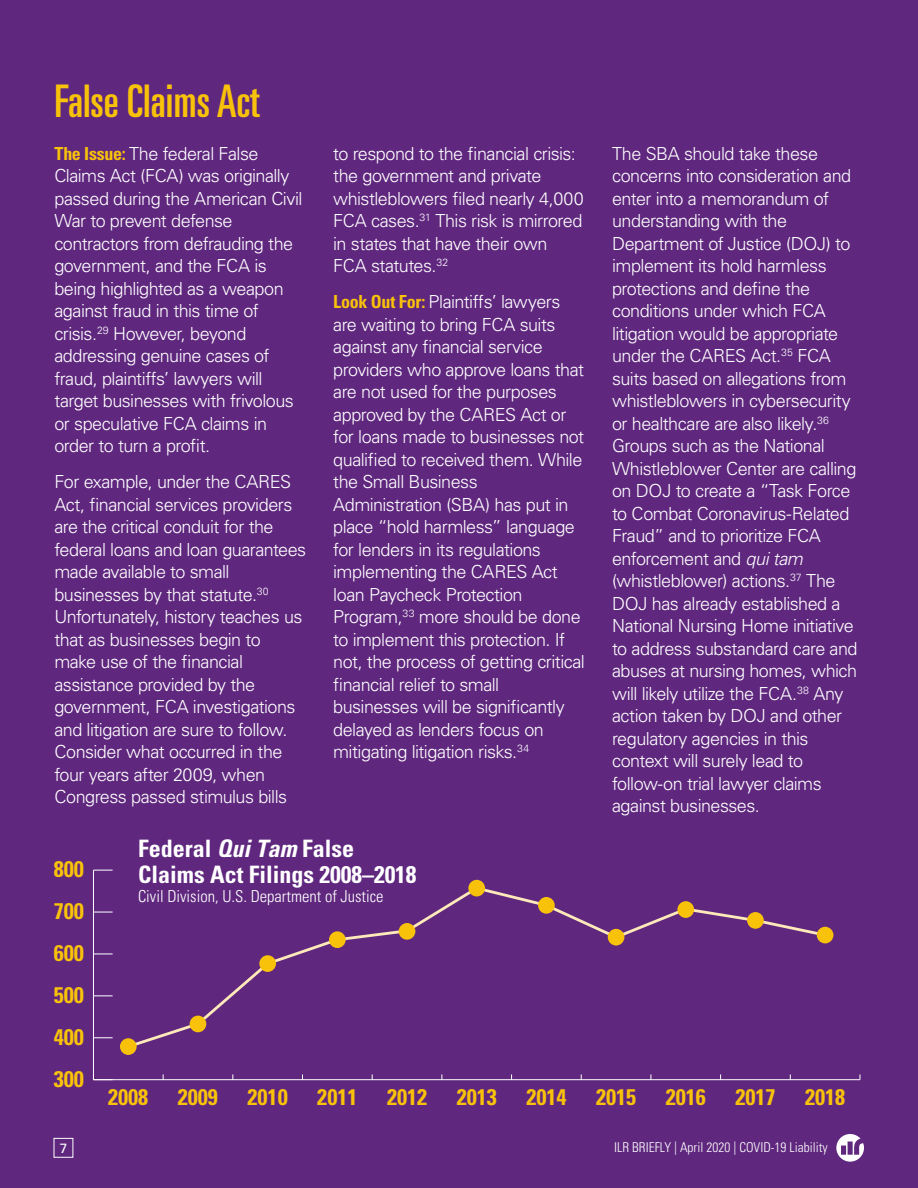
<style>
.page{position:relative;width:918px;height:1188px;background:#5f277e}
.page>*{position:absolute;margin:0;border:0;box-sizing:border-box;transform-origin:0 0}
.t1{font:45px "Univers LT Pro Ult Cond";color:#f9c20a}
.t2{font:700 condensed 24px/25.5px "Univers LT Pro";color:#fff}
.t3{font:700 condensed 22.5px "Univers LT Pro";color:#f9c20a}
.t4{font:300 18px/22.5px "Univers LT Pro 45";letter-spacing:-.03em;color:#fff}
.t5{font:300 condensed 16.5px "Univers LT Pro";color:#fff}
.t6{font:300 condensed 13.5px "Univers LT Pro";color:#fff}
.t7{font:13.5px "Univers LT Pro 55 Roman";color:#fff}
.s1{font-family:"Univers LT Std";font-weight:700;font-stretch:condensed;color:#f9c20a}
.s2{font-style:italic}
</style>
<div class="page">
<svg style="left:836px;top:1134px;width:28px;height:28px"></svg>
<div style="left:54px;top:1138px;width:19px;height:20px;border:1px solid #fff"></div>
<hr style="left:93px;top:1079px;width:767px;height:1px;background:#fff">
<hr style="left:93px;top:870px;width:1px;height:210px;background:#fff">
<svg style="left:94px;top:1037px;width:19px;height:1px"></svg>
<svg style="left:94px;top:996px;width:19px;height:1px"></svg>
<svg style="left:94px;top:954px;width:19px;height:1px"></svg>
<svg style="left:94px;top:912px;width:19px;height:1px"></svg>
<svg style="left:93px;top:870px;width:20px;height:1px"></svg>
<svg style="left:125px;top:884px;width:702px;height:162px"></svg>
<div style="left:120px;top:1038px;width:17px;height:17px;background:#f9c20a;border-radius:50%"></div>
<div style="left:190px;top:1016px;width:16px;height:16px;background:#f9c20a;border-radius:50%"></div>
<div style="left:259px;top:955px;width:17px;height:17px;background:#f9c20a;border-radius:50%"></div>
<div style="left:329px;top:931px;width:17px;height:17px;background:#f9c20a;border-radius:50%"></div>
<div style="left:399px;top:923px;width:16px;height:17px;background:#f9c20a;border-radius:50%"></div>
<div style="left:468px;top:880px;width:17px;height:16px;background:#f9c20a;border-radius:50%"></div>
<div style="left:538px;top:897px;width:17px;height:17px;background:#f9c20a;border-radius:50%"></div>
<div style="left:608px;top:929px;width:16px;height:17px;background:#f9c20a;border-radius:50%"></div>
<div style="left:677px;top:901px;width:17px;height:17px;background:#f9c20a;border-radius:50%"></div>
<div style="left:817px;top:927px;width:16px;height:16px;background:#f9c20a;border-radius:50%"></div>
<div style="left:747px;top:912px;width:17px;height:17px;background:#f9c20a;border-radius:50%"></div>
<h1 class="t1" style="left:54px;top:70px;width:206px">False Claims Act</h1>
<p class="t4" style="left:54px;top:141px;width:250px"><span class="s1">The Issue:</span> The federal False<br>Claims Act (FCA) was originally passed during the American Civil<br>War to prevent defense contractors from defrauding the government, and the FCA is being highlighted as a weapon against fraud in this time of crisis.<sup>29</sup> However, beyond addressing genuine cases of fraud, plaintiffs’ lawyers will target businesses with frivolous or speculative FCA claims in order to turn a profit.</p>
<p class="t4" style="left:54px;top:470px;width:253px">For example, under the CARES<br>Act, financial services providers are the critical conduit for the federal loans and loan guarantees made available to small businesses by that statute.<sup>30<br></sup>Unfortunately, history teaches us that as businesses begin to make use of the financial assistance provided by the government, FCA investigations and litigation are sure to follow.<br>Consider what occurred in the four years after 2009, when<br>Congress passed stimulus bills</p>
<p class="t4" style="left:333px;top:141px;width:252px">to respond to the financial crisis: the government and private whistleblowers filed nearly 4,000<br>FCA cases.<sup>31</sup> This risk is mirrored in states that have their own<br>FCA statutes.<sup>32</sup></p>
<p class="t4" style="left:333px;top:290px;width:253px"><span class="s1">Look Out For:</span> Plaintiffs’ lawyers are waiting to bring FCA suits against any financial service providers who approve loans that are not used for the purposes approved by the CARES Act or for loans made to businesses not qualified to received them. While the Small Business<br>Administration (SBA) has put in place “hold harmless” language for lenders in its regulations implementing the CARES Act loan Paycheck Protection<br>Program,<sup>33</sup> more should be done to implement this protection. If not, the process of getting critical financial relief to small businesses will be significantly delayed as lenders focus on mitigating litigation risks.<sup>34</sup></p>
<p class="t3" style="left:54px;top:856px;width:32px">800</p>
<p class="t3" style="left:54px;top:898px;width:32px">700</p>
<p class="t3" style="left:54px;top:939px;width:32px">600</p>
<p class="t3" style="left:54px;top:981px;width:32px">500</p>
<p class="t3" style="left:54px;top:1023px;width:32px">400</p>
<h2 class="t2" style="left:138px;top:836px;width:280px">Federal <span class="s2">Qui Tam</span> False<br>Claims Act Filings 2008–2018</h2>
<p class="t5" style="left:138px;top:885px;width:247px">Civil Division, U.S. Department of Justice</p>
<p class="t4" style="left:612px;top:141px;width:247px">The SBA should take these concerns into consideration and enter into a memorandum of understanding with the<br>Department of Justice (DOJ) to implement its hold harmless protections and define the conditions under which FCA litigation would be appropriate under the CARES Act.<sup>35</sup> FCA suits based on allegations from whistleblowers in cybersecurity or healthcare are also likely.<sup>36<br></sup>Groups such as the National<br>Whistleblower Center are calling on DOJ to create a “Task Force to Combat Coronavirus-Related<br>Fraud” and to prioritize FCA enforcement and <span class="s2">qui tam </span>(whistleblower) actions.<sup>37</sup> The<br>DOJ has already established a<br>National Nursing Home initiative to address substandard care and abuses at nursing homes, which will likely utilize the FCA.<sup>38</sup> Any action taken by DOJ and other regulatory agencies in this context will surely lead to follow-on trial lawyer claims against businesses.</p>
<p class="t3" style="left:54px;top:1065px;width:32px">300</p>
<p class="t3" style="left:108px;top:1083px;width:42px">2008</p>
<p class="t3" style="left:178px;top:1083px;width:42px">2009</p>
<p class="t3" style="left:248px;top:1083px;width:42px">2010</p>
<p class="t3" style="left:317px;top:1083px;width:42px">2011</p>
<p class="t3" style="left:387px;top:1083px;width:42px">2012</p>
<p class="t3" style="left:457px;top:1083px;width:42px">2013</p>
<p class="t3" style="left:526px;top:1083px;width:42px">2014</p>
<p class="t3" style="left:596px;top:1083px;width:42px">2015</p>
<p class="t3" style="left:666px;top:1083px;width:42px">2016</p>
<p class="t3" style="left:735px;top:1083px;width:42px">2017</p>
<p class="t3" style="left:805px;top:1083px;width:42px">2018</p>
<p class="t7" style="left:60px;top:1138px;width:9px">7</p>
<p class="t6" style="left:614px;top:1138px;width:215px">ILR BRIEFLY | April 2020 | COVID-19 Liability</p>
</div>
